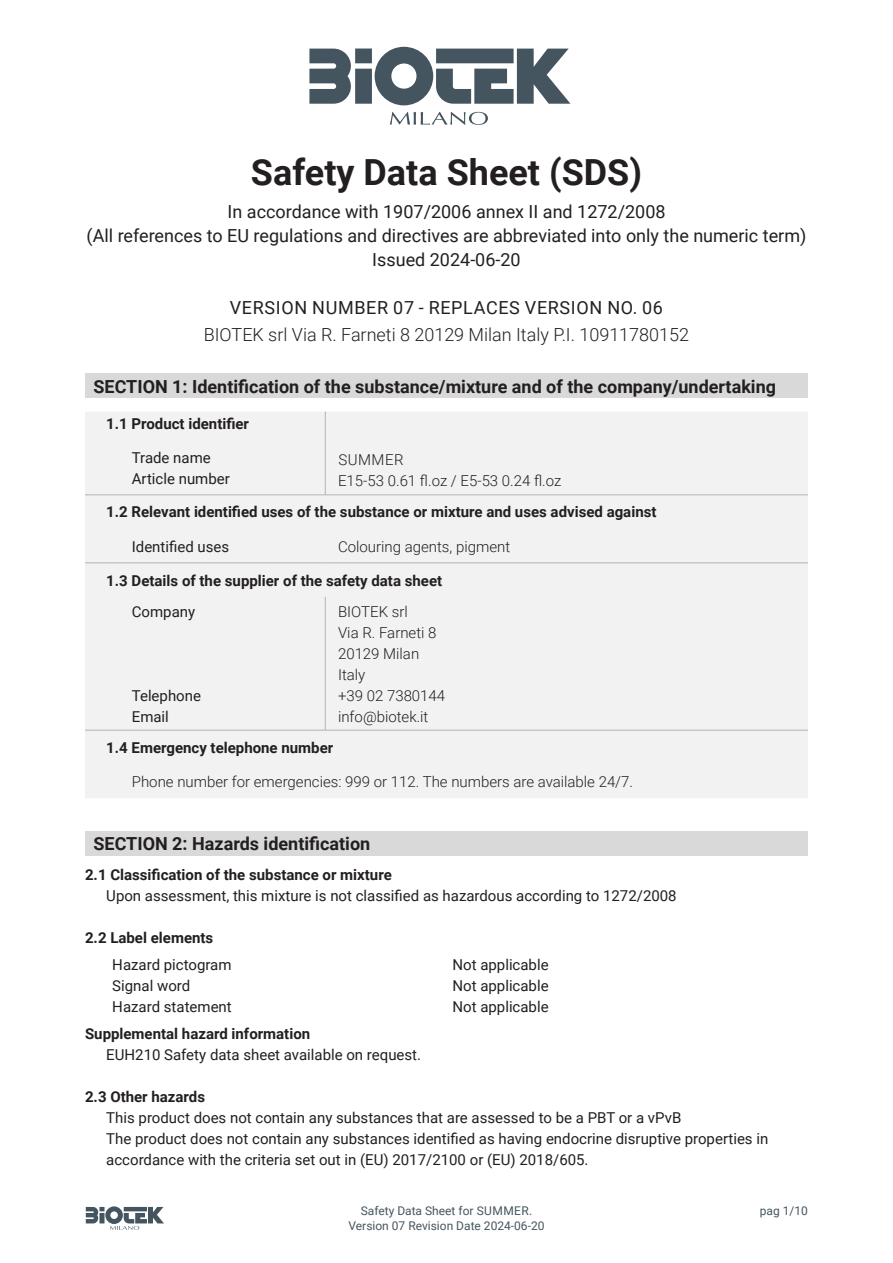
<style>
.page{position:relative;width:893px;height:1263px;background:#fff}
.page>*{position:absolute;margin:0;border:0;box-sizing:border-box;transform-origin:0 0}
.t1{font:700 36px "Roboto";color:#231f20}
.t2{font:18px/24px "Roboto";color:#231f20;text-align:center}
.t3{font:700 18px "Roboto";color:#231f20}
.t4{font:300 18px "Roboto";color:#231f20}
.t5{font:18px "Roboto";letter-spacing:.035em;color:#231f20}
.t6{font:15px/21px "Roboto";color:#231f20}
.t7{font:700 15px "Roboto";color:#231f20}
.t8{font:300 15px "Roboto";color:#231f20}
.t9{font:12px/14.4px "Roboto";color:#45555f;text-align:center}
</style>
<div class="page">
<svg style="left:86px;top:1206px;width:78px;height:24px"></svg>
<div style="left:85px;top:374px;width:723px;height:24px;background:#d9d9d9"></div>
<div style="left:85px;top:412px;width:723px;height:386px;background:#f2f2f2"></div>
<div style="left:85px;top:597px;width:723px;height:133px;background:#f2f2f2"></div>
<hr style="left:325px;top:412px;width:1px;height:34px;background:#b3b3b3">
<hr style="left:325px;top:446px;width:1px;height:49px;background:#b3b3b3">
<hr style="left:85px;top:495px;width:240px;height:1px;background:#b3b3b3">
<hr style="left:325px;top:495px;width:483px;height:1px;background:#b3b3b3">
<hr style="left:85px;top:563px;width:240px;height:1px;background:#b3b3b3">
<hr style="left:325px;top:563px;width:483px;height:1px;background:#b3b3b3">
<hr style="left:325px;top:597px;width:1px;height:133px;background:#b3b3b3">
<hr style="left:85px;top:730px;width:240px;height:1px;background:#b3b3b3">
<hr style="left:325px;top:730px;width:483px;height:1px;background:#b3b3b3">
<div style="left:85px;top:831px;width:723px;height:24px;background:#d9d9d9"></div>
<svg style="left:309px;top:47px;width:261px;height:58px"></svg>
<svg style="left:390px;top:112px;width:98px;height:13px"></svg>
<p class="t1" style="left:251px;top:147px;width:393px">Safety Data Sheet (SDS)</p>
<p class="t2" style="left:228px;top:199px;width:439px">In accordance with 1907/2006 annex II and 1272/2008</p>
<p class="t2" style="left:87px;top:223px;width:721px">(All references to EU regulations and directives are abbreviated into only the numeric term)<br>Issued 2024-06-20</p>
<p class="t5" style="left:230px;top:295px;width:435px">VERSION NUMBER 07 - REPLACES VERSION NO. 06</p>
<p class="t4" style="left:204px;top:322px;width:487px">BIOTEK srl Via R. Farneti 8 20129 Milan Italy P.I. 10911780152</p>
<p class="t3" style="left:94px;top:374px;width:684px">SECTION 1: Identification of the substance/mixture and of the company/undertaking</p>
<p class="t7" style="left:106px;top:413px;width:144px">1.1 Product identifier</p>
<p class="t6" style="left:132px;top:446px;width:81px">Trade name</p>
<p class="t6" style="left:132px;top:467px;width:100px">Article number</p>
<p class="t8" style="left:338px;top:449px;width:67px">SUMMER</p>
<p class="t8" style="left:338px;top:470px;width:225px">E15-53 0.61 fl.oz / E5-53 0.24 fl.oz</p>
<p class="t7" style="left:106px;top:502px;width:552px">1.2 Relevant identified uses of the substance or mixture and uses advised against</p>
<p class="t6" style="left:132px;top:535px;width:99px">Identified uses</p>
<p class="t8" style="left:338px;top:536px;width:174px">Colouring agents, pigment</p>
<p class="t7" style="left:106px;top:570px;width:337px">1.3 Details of the supplier of the safety data sheet</p>
<p class="t6" style="left:132px;top:600px;width:65px">Company</p>
<p class="t8" style="left:338px;top:601px;width:71px">BIOTEK srl</p>
<p class="t8" style="left:338px;top:622px;width:100px">Via R. Farneti 8</p>
<p class="t8" style="left:338px;top:643px;width:83px">20129 Milan</p>
<p class="t8" style="left:338px;top:664px;width:29px">Italy</p>
<p class="t8" style="left:338px;top:685px;width:109px">+39 02 7380144</p>
<p class="t8" style="left:338px;top:706px;width:92px">info@biotek.it</p>
<p class="t6" style="left:132px;top:684px;width:71px">Telephone</p>
<p class="t6" style="left:132px;top:705px;width:39px">Email</p>
<p class="t7" style="left:106px;top:737px;width:228px">1.4 Emergency telephone number</p>
<p class="t8" style="left:132px;top:771px;width:503px">Phone number for emergencies: 999 or 112. The numbers are available 24/7.</p>
<p class="t3" style="left:94px;top:831px;width:278px">SECTION 2: Hazards identification</p>
<p class="t7" style="left:85px;top:864px;width:308px">2.1 Classification of the substance or mixture</p>
<p class="t6" style="left:106px;top:884px;width:572px">Upon assessment, this mixture is not classified as hazardous according to 1272/2008</p>
<p class="t7" style="left:85px;top:927px;width:130px">2.2 Label elements</p>
<p class="t6" style="left:112px;top:953px;width:121px">Hazard pictogram</p>
<p class="t6" style="left:112px;top:974px;width:79px">Signal word</p>
<p class="t6" style="left:112px;top:995px;width:121px">Hazard statement</p>
<p class="t6" style="left:452px;top:953px;width:98px">Not applicable</p>
<p class="t6" style="left:452px;top:974px;width:98px">Not applicable</p>
<p class="t6" style="left:452px;top:995px;width:98px">Not applicable</p>
<p class="t7" style="left:85px;top:1023px;width:227px">Supplemental hazard information</p>
<p class="t6" style="left:106px;top:1043px;width:316px">EUH210 Safety data sheet available on request.</p>
<p class="t7" style="left:85px;top:1086px;width:122px">2.3 Other hazards</p>
<p class="t6" style="left:106px;top:1106px;width:577px">This product does not contain any substances that are assessed to be a PBT or a vPvB</p>
<p class="t6" style="left:106px;top:1127px;width:663px">The product does not contain any substances identified as having endocrine disruptive properties in accordance with the criteria set out in (EU) 2017/2100 or (EU) 2018/605.</p>
<p class="t9" style="left:349px;top:1203px;width:197px">Safety Data Sheet for SUMMER.<br>Version 07 Revision Date 2024-06-20</p>
<p class="t9" style="left:760px;top:1203px;width:50px">pag 1/10</p>
</div>
